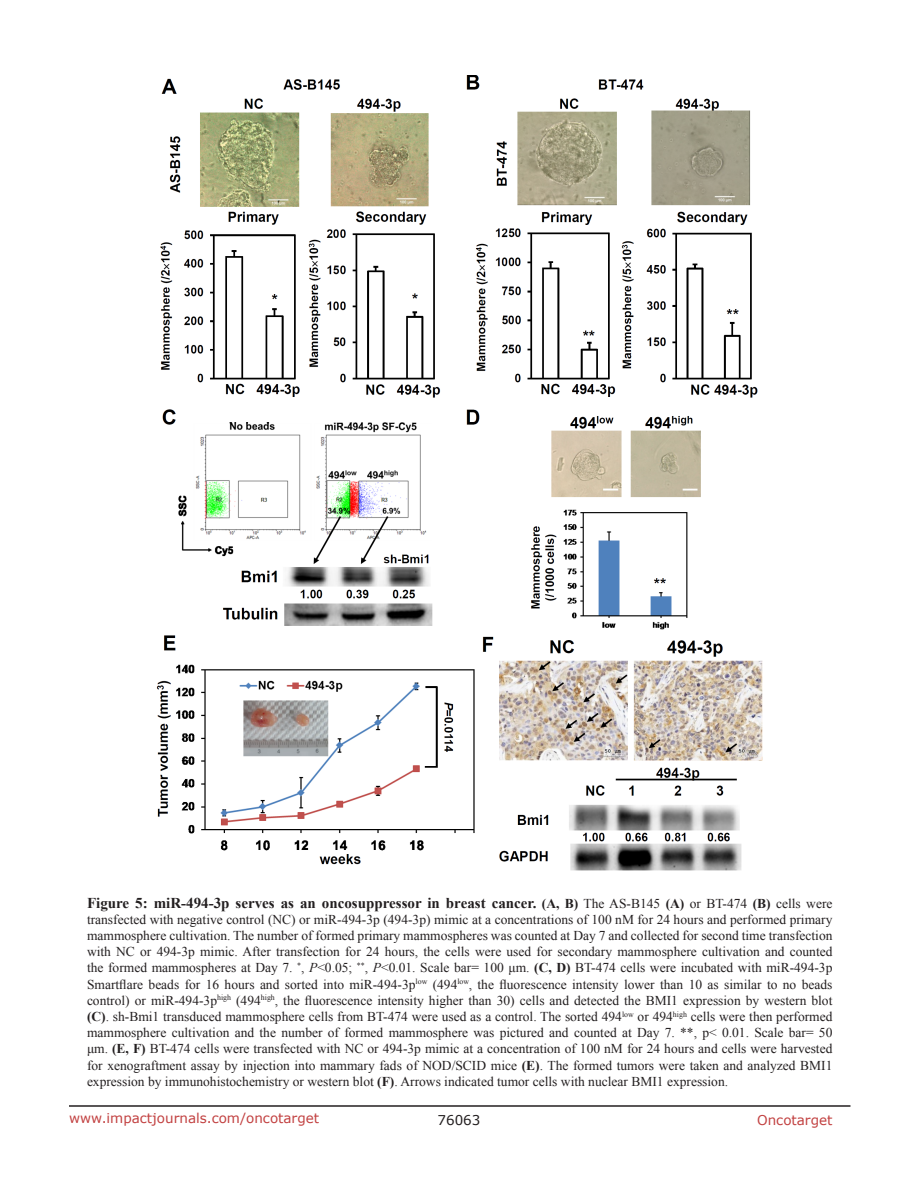
<style>
.page{position:relative;width:918px;height:1188px;background:#fff}
.page>*{position:absolute;margin:0;border:0;box-sizing:border-box;transform-origin:0 0}
.figuretext{font:700 15px "Times New Roman";color:#231f20}
.figuretext-2{font:13.5px/16.2px "Times New Roman";color:#231f20;text-align:justify}
.t1{font:13.5px "Verdana";color:#c24141}
.t2{font:13.5px "Verdana";color:#231f20}
.s1{font-size:13.5px}
.s2{font-weight:400;font-size:13.5px}
.s3{font-style:italic}
.s4{font-weight:700}
</style>
<div class="page">
<hr style="left:69px;top:1105px;width:781px;height:2px;background:#231f20">
<img style="left:157px;top:75px;width:606px;height:795px">
<p class="figuretext" style="left:87px;top:892px;width:747px">Figure 5: miR-494-3p serves as an oncosuppressor in breast cancer. <span class="s1">(A, B)</span> <span class="s2">The AS-B145</span> <span class="s1">(A)</span> <span class="s2">or BT-474</span> <span class="s1">(B)</span> <span class="s2">cells were</span></p>
<p class="figuretext-2" style="left:87px;top:911px;width:747px">transfected with negative control (NC) or miR-494-3p (494-3p) mimic at a concentrations of 100 nM for 24 hours and performed primary mammosphere cultivation. The number of formed primary mammospheres was counted at Day 7 and collected for second time transfection with NC or 494-3p mimic. After transfection for 24 hours, the cells were used for secondary mammosphere cultivation and counted the formed mammospheres at Day 7. <sup>*</sup>, <span class="s3">P</span>&lt;0.05; <sup>**</sup>, <span class="s3">P</span>&lt;0.01. Scale bar= 100 μm. <span class="s4">(C, D)</span> BT-474 cells were incubated with miR-494-3p Smartflare beads for 16 hours and sorted into miR-494-3p<sup>low</sup> (494<sup>low</sup>, the fluorescence intensity lower than 10 as similar to no beads control) or miR-494-3p<sup>high</sup> (494<sup>high</sup>, the fluorescence intensity higher than 30) cells and detected the BMI1 expression by western blot <span class="s4">(C)</span>. sh-Bmi1 transduced mammosphere cells from BT-474 were used as a control. The sorted 494<sup>low</sup> or 494<sup>high</sup> cells were then performed mammosphere cultivation and the number of formed mammosphere was pictured and counted at Day 7. **, p&lt; 0.01. Scale bar= 50 μm. <span class="s4">(E, F)</span> BT-474 cells were transfected with NC or 494-3p mimic at a concentration of 100 nM for 24 hours and cells were harvested for xenograftment assay by injection into mammary fads of NOD/SCID mice <span class="s4">(E)</span>. The formed tumors were taken and analyzed BMI1 expression by immunohistochemistry or western blot <span class="s4">(F)</span>. Arrows indicated tumor cells with nuclear BMI1 expression.</p>
<p class="t1" style="left:69px;top:1109px;width:252px">www.impactjournals.com/oncotarget</p>
<p class="t2" style="left:438px;top:1111px;width:44px">76063</p>
<p class="t1" style="left:757px;top:1111px;width:77px">Oncotarget</p>
</div>
